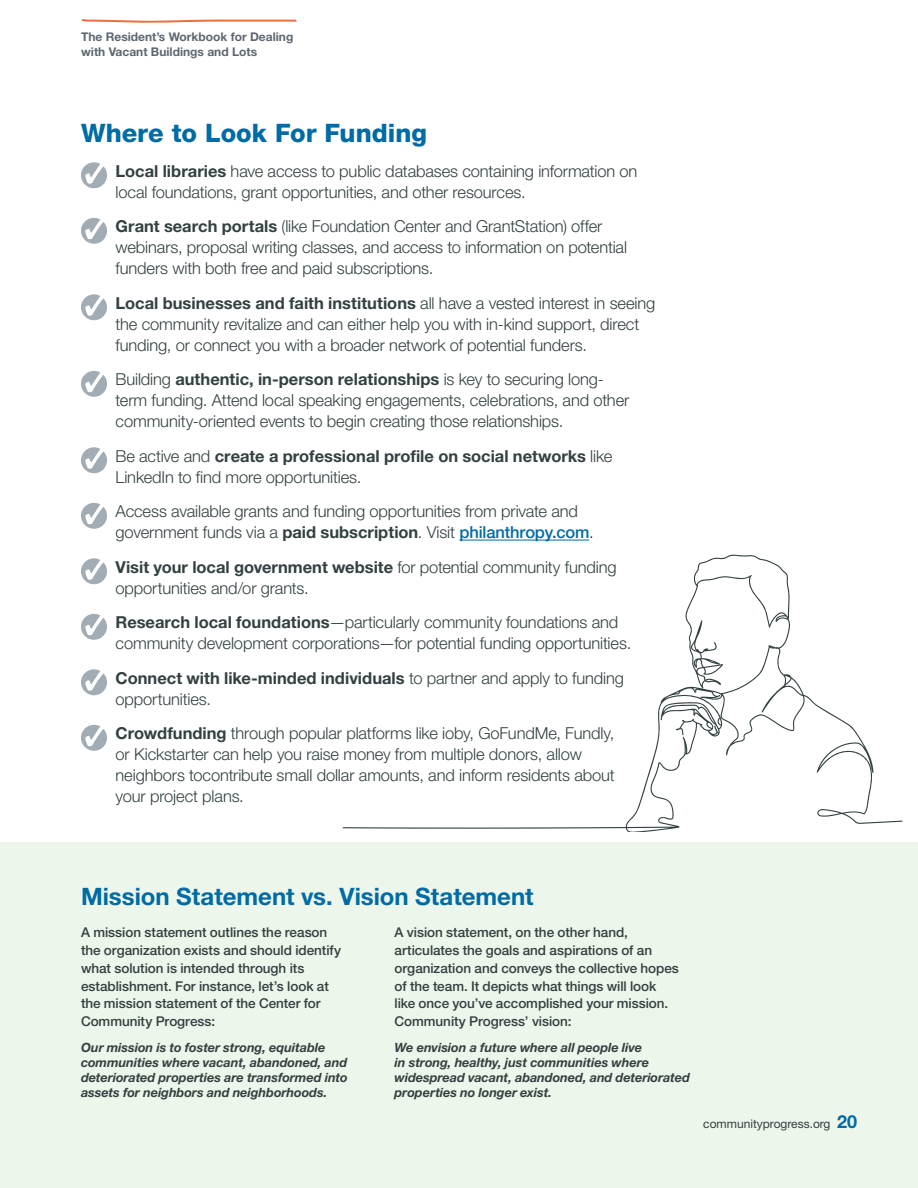
<style>
.page{position:relative;width:918px;height:1188px;background:#fff}
.page>*{position:absolute;margin:0;border:0;box-sizing:border-box;transform-origin:0 0}
.t1{font:800 25.5px "Helvetica Neue LT Std";color:#006ba4}
.t2{font:700 24px "Helvetica Neue LT Std";color:#006ba4}
.t3{font:300 16.5px/21px "Helvetica Neue LT Std";letter-spacing:-.01em;color:#334041}
.t4{font:500 13.5px/18px "Helvetica Neue LT Std";letter-spacing:-.005em;color:#334041}
.t5{font:italic 700 12.75px/15px "Helvetica Neue LT Std";letter-spacing:-.005em;color:#334041}
.t6{font:700 12px/15px "Helvetica Neue LT Std";color:#5d6771}
.t7{font:12px "Helvetica Neue LT Std";color:#334041}
.s1{font-weight:700}
.s2{font-weight:500;color:#006ba4}
.s3{font-weight:700;font-size:18px;color:#006ba4}
</style>
<div class="page">
<div style="left:0;top:842px;width:918px;height:346px;background:#edf6ea"></div>
<svg style="left:342px;top:555px;width:561px;height:276px"></svg>
<hr style="left:459px;top:540px;width:130px;height:1px;background:#006ba4">
<svg style="left:81px;top:162px;width:26px;height:26px"></svg>
<svg style="left:81px;top:218px;width:26px;height:26px"></svg>
<svg style="left:81px;top:294px;width:26px;height:26px"></svg>
<svg style="left:81px;top:371px;width:26px;height:26px"></svg>
<svg style="left:81px;top:447px;width:26px;height:26px"></svg>
<svg style="left:81px;top:503px;width:26px;height:26px"></svg>
<svg style="left:81px;top:558px;width:26px;height:26px"></svg>
<svg style="left:81px;top:614px;width:26px;height:26px"></svg>
<svg style="left:81px;top:669px;width:26px;height:26px"></svg>
<svg style="left:81px;top:725px;width:26px;height:26px"></svg>
<svg style="left:81px;top:19px;width:216px;height:4px"></svg>
<p class="t6" style="left:81px;top:29px;width:214px">The Resident’s Workbook for Dealing with Vacant Buildings and Lots</p>
<h1 class="t1" style="left:81px;top:118px;width:348px">Where to Look For Funding</h1>
<p class="t3" style="left:116px;top:160px;width:523px"><span class="s1">Local libraries</span> have access to public databases containing information on local foundations, grant opportunities, and other resources.</p>
<p class="t3" style="left:116px;top:216px;width:513px"><span class="s1">Grant search portals</span> (like Foundation Center and GrantStation) offer webinars, proposal writing classes, and access to information on potential funders with both free and paid subscriptions.</p>
<p class="t3" style="left:116px;top:292px;width:541px"><span class="s1">Local businesses and faith institutions</span> all have a vested interest in seeing the community revitalize and can either help you with in-kind support, direct funding, or connect you with a broader network of potential funders.</p>
<p class="t3" style="left:116px;top:369px;width:515px">Building <span class="s1">authentic, in-person relationships</span> is key to securing long&shy;term funding. Attend local speaking engagements, celebrations, and other community-oriented events to begin creating those relationships.</p>
<p class="t3" style="left:116px;top:445px;width:498px">Be active and <span class="s1">create a professional profile on social networks</span> like<br>LinkedIn to find more opportunities.</p>
<p class="t3" style="left:116px;top:501px;width:480px">Access available grants and funding opportunities from private and government funds via a <span class="s1">paid subscription</span>. Visit <span class="s2">philanthropy.com</span>.</p>
<p class="t3" style="left:116px;top:556px;width:503px"><span class="s1">Visit your local government website</span> for potential community funding opportunities and/or grants.</p>
<p class="t3" style="left:116px;top:612px;width:517px"><span class="s1">Research local foundations</span>—particularly community foundations and community development corporations—for potential funding opportunities.</p>
<p class="t3" style="left:116px;top:667px;width:510px"><span class="s1">Connect with like-minded individuals</span> to partner and apply to funding opportunities.</p>
<p class="t3" style="left:116px;top:723px;width:501px"><span class="s1">Crowdfunding</span> through popular platforms like ioby, GoFundMe, Fundly, or Kickstarter can help you raise money from multiple donors, allow neighbors tocontribute small dollar amounts, and inform residents about your project plans.</p>
<h2 class="t2" style="left:81px;top:882px;width:454px">Mission Statement vs. Vision Statement</h2>
<p class="t4" style="left:81px;top:923px;width:262px">A mission statement outlines the reason the organization exists and should identify what solution is intended through its establishment. For instance, let’s look at the mission statement of the Center for Community Progress:</p>
<p class="t5" style="left:81px;top:1040px;width:268px">Our mission is to foster strong, equitable communities where vacant, abandoned, and deteriorated properties are transformed into assets for neighbors and neighborhoods.</p>
<p class="t4" style="left:395px;top:923px;width:286px">A vision statement, on the other hand, articulates the goals and aspirations of an organization and conveys the collective hopes of the team. It depicts what things will look like once you’ve accomplished your mission.<br>Community Progress’ vision:</p>
<p class="t5" style="left:395px;top:1040px;width:297px">We envision a future where all people live<br>in strong, healthy, just communities where widespread vacant, abandoned, and deteriorated properties no longer exist.</p>
<p class="t7" style="left:703px;top:1116px;width:155px">communityprogress.org <span class="s3">20</span></p>
</div>
